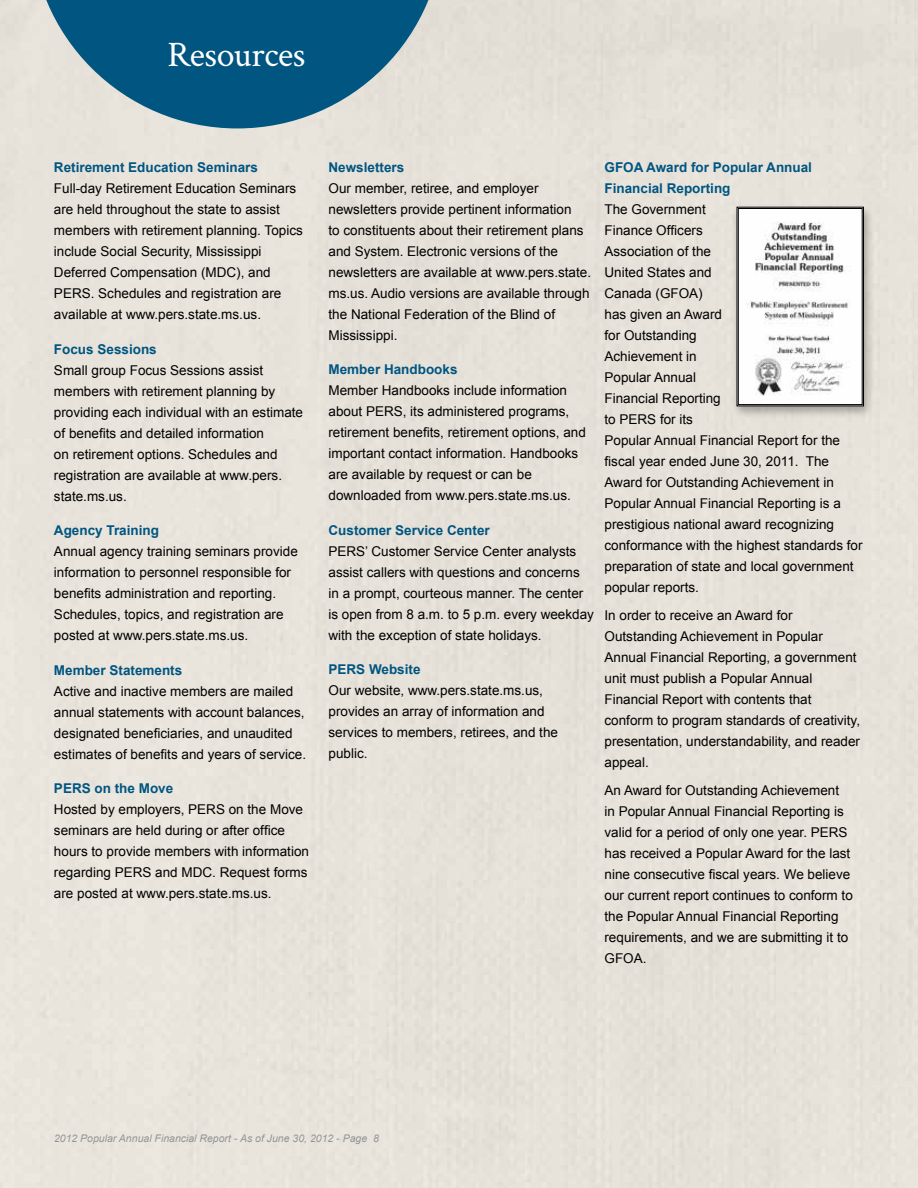
<style>
.page{position:relative;width:918px;height:1188px;background:#fff}
.page>*{position:absolute;margin:0;border:0;box-sizing:border-box;transform-origin:0 0}
.t1{font:36px "Crimson";letter-spacing:-.015em;color:#fff}
.t2{font:13.5px/21px "Arial";color:#000}
.t3{font:700 13.5px/21px "Arial";color:#005581}
.t4{font:italic 10.5px "Arial";color:#939598}
</style>
<div class="page">
<div style="left:730px;top:203px;width:145px;height:216px;background:#000;opacity:.3"></div>
<svg style="left:736px;top:206px;width:128px;height:201px"></svg>
<div style="left:738px;top:208px;width:124px;height:197px;border:1px solid #000"></div>
<svg style="left:31px;top:0;width:413px;height:128px;background:#4b839d"></svg>
<h1 class="t1" style="left:167px;top:30px;width:140px">Resources</h1>
<p class="t3" style="left:54px;top:157px;width:206px">Retirement Education Seminars</p>
<p class="t2" style="left:54px;top:178px;width:250px">Full-day Retirement Education Seminars are held throughout the state to assist members with retirement planning. Topics include Social Security, Mississippi Deferred Compensation (MDC), and PERS. Schedules and registration are available at www.pers.state.ms.us.</p>
<p class="t3" style="left:54px;top:339px;width:104px">Focus Sessions</p>
<p class="t2" style="left:54px;top:360px;width:251px">Small group Focus Sessions assist members with retirement planning by providing each individual with an estimate of benefits and detailed information<br>on retirement options. Schedules and registration are available at www.pers. state.ms.us.</p>
<p class="t3" style="left:54px;top:520px;width:107px">Agency Training</p>
<p class="t2" style="left:54px;top:541px;width:245px">Annual agency training seminars provide information to personnel responsible for benefits administration and reporting.<br>Schedules, topics, and registration are posted at www.pers.state.ms.us.</p>
<p class="t3" style="left:54px;top:660px;width:130px">Member Statements</p>
<p class="t2" style="left:54px;top:681px;width:254px">Active and inactive members are mailed annual statements with account balances, designated beneficiaries, and unaudited estimates of benefits and years of service.</p>
<p class="t3" style="left:54px;top:778px;width:121px">PERS on the Move</p>
<p class="t2" style="left:54px;top:799px;width:257px">Hosted by employers, PERS on the Move seminars are held during or after office hours to provide members with information regarding PERS and MDC. Request forms are posted at www.pers.state.ms.us.</p>
<p class="t3" style="left:328px;top:157px;width:77px">Newsletters</p>
<p class="t2" style="left:328px;top:178px;width:264px">Our member, retiree, and employer newsletters provide pertinent information<br>to constituents about their retirement plans and System. Electronic versions of the newsletters are available at www.pers.state. ms.us. Audio versions are available through the National Federation of the Blind of Mississippi.</p>
<p class="t3" style="left:328px;top:360px;width:131px">Member Handbooks</p>
<p class="t2" style="left:328px;top:380px;width:259px">Member Handbooks include information about PERS, its administered programs, retirement benefits, retirement options, and important contact information. Handbooks are available by request or can be downloaded from www.pers.state.ms.us.</p>
<p class="t3" style="left:328px;top:520px;width:163px">Customer Service Center</p>
<p class="t2" style="left:328px;top:541px;width:267px">PERS’ Customer Service Center analysts assist callers with questions and concerns<br>in a prompt, courteous manner. The center is open from 8 a.m. to 5 p.m. every weekday with the exception of state holidays.</p>
<p class="t3" style="left:328px;top:660px;width:94px">PERS Website</p>
<p class="t2" style="left:328px;top:680px;width:231px">Our website, www.pers.state.ms.us, provides an array of information and services to members, retirees, and the public.</p>
<p class="t3" style="left:604px;top:157px;width:209px">GFOA Award for Popular Annual<br>Financial Reporting</p>
<p class="t2" style="left:604px;top:199px;width:260px">The Government<br>Finance Officers<br>Association of the<br>United States and<br>Canada (GFOA)<br>has given an Award<br>for Outstanding<br>Achievement in<br>Popular Annual<br>Financial Reporting<br>to PERS for its<br>Popular Annual Financial Report for the fiscal year ended June 30, 2011. The<br>Award for Outstanding Achievement in<br>Popular Annual Financial Reporting is a prestigious national award recognizing conformance with the highest standards for preparation of state and local government popular reports.</p>
<p class="t2" style="left:604px;top:605px;width:257px">In order to receive an Award for Outstanding Achievement in Popular Annual Financial Reporting, a government unit must publish a Popular Annual Financial Report with contents that conform to program standards of creativity, presentation, understandability, and reader appeal.</p>
<p class="t2" style="left:604px;top:779px;width:250px">An Award for Outstanding Achievement in Popular Annual Financial Reporting is valid for a period of only one year. PERS has received a Popular Award for the last nine consecutive fiscal years. We believe our current report continues to conform to the Popular Annual Financial Reporting requirements, and we are submitting it to GFOA.</p>
<p class="t4" style="left:54px;top:1131px;width:326px">2012 Popular Annual Financial Report - As of June 30, 2012 - Page 8</p>
</div>
